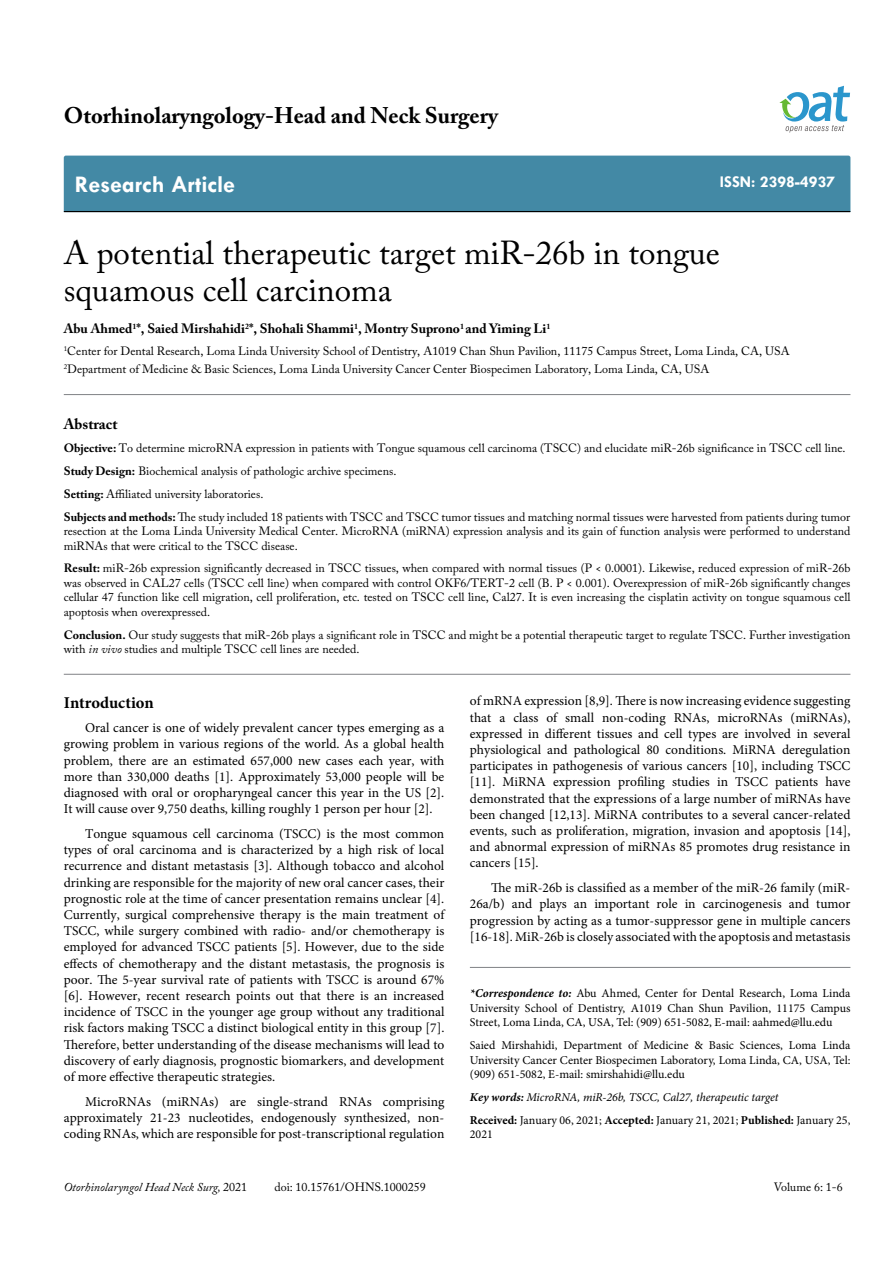
<style>
.page{position:relative;width:893px;height:1263px;background:#fff}
.page>*{position:absolute;margin:0;border:0;box-sizing:border-box;transform-origin:0 0}
.t1{font:33px/37.5px "Adobe Caslon Pro";color:#000}
.t2{font:700 24px "Tw Cen";color:#fff}
.t3{font:700 22.5px "Adobe Caslon Pro";color:#000}
.t4{font:700 16.5px "Tw Cen";color:#fff}
.t5{font:700 16.5px "Minion Pro";letter-spacing:-.005em;color:#000}
.t6{font:700 15px "Adobe Caslon Pro";color:#000}
.t7{font:13.5px/16.2px "Minion Pro";color:#000;text-align:justify}
.t8{font:700 13.5px "Adobe Caslon Pro";color:#000}
.t9{font:12px/14.4px "Adobe Caslon Pro";color:#000}
.t10{font:12px/14.4px "Minion Pro";color:#000;text-align:justify}
.t11{font:italic 12px/23px "Minion Pro";letter-spacing:-.005em;color:#000}
.t12{font:italic 12px "Adobe Caslon Pro";color:#000}
.s1{font-weight:700}
.s2{font-style:italic}
.s3{font-style:normal}
.s4{font-weight:700;font-style:italic}
.s5{font-weight:700;font-style:normal}
</style>
<div class="page">
<div style="left:64px;top:156px;width:786px;height:55px;background:#4389a5"></div>
<hr style="left:64px;top:211px;width:786px;height:1px;background:#000">
<svg style="left:779px;top:86px;width:71px;height:47px"></svg>
<hr style="left:64px;top:674px;width:786px;height:1px;background:#808285">
<hr style="left:64px;top:394px;width:786px;height:1px;background:#808285">
<hr style="left:470px;top:967px;width:380px;height:1px;background:#808285">
<h3 class="t3" style="left:64px;top:102px;width:435px">Otorhinolaryngology-Head and Neck Surgery</h3>
<h2 class="t2" style="left:75px;top:170px;width:162px">Research Article</h2>
<p class="t4" style="left:720px;top:172px;width:117px">ISSN: 2398-4937</p>
<h1 class="t1" style="left:64px;top:233px;width:658px">A potential therapeutic target miR-26b in tongue squamous cell carcinoma</h1>
<p class="t8" style="left:64px;top:320px;width:488px">Abu Ahmed<sup>1</sup>*, Saied Mirshahidi<sup>2</sup>*, Shohali Shammi<sup>1</sup>, Montry Suprono<sup>1</sup> and Yiming Li<sup>1</sup></p>
<p class="t9" style="left:64px;top:342px;width:727px;line-height:18px"><sup>1</sup>Center for Dental Research, Loma Linda University School of Dentistry, A1019 Chan Shun Pavilion, 11175 Campus Street, Loma Linda, CA, USA<br><sup>2</sup>Department of Medicine &amp; Basic Sciences, Loma Linda University Cancer Center Biospecimen Laboratory, Loma Linda, CA, USA</p>
<p class="t6" style="left:64px;top:415px;width:55px">Abstract</p>
<p class="t9" style="left:64px;top:436px;width:788px;line-height:23px"><span class="s1">Objective:</span> To determine microRNA expression in patients with Tongue squamous cell carcinoma (TSCC) and elucidate miR-26b significance in TSCC cell line.<br><span class="s1">Study Design:</span> Biochemical analysis of pathologic archive specimens.<br><span class="s1">Setting:</span> Affiliated university laboratories.<br><span class="s1">Subjects and methods:</span> The study included 18 patients with TSCC and TSCC tumor tissues and matching normal tissues were harvested from patients during tumor</p>
<p class="t9" style="left:64px;top:524px;width:788px">resection at the Loma Linda University Medical Center. MicroRNA (miRNA) expression analysis and its gain of function analysis were performed to understand miRNAs that were critical to the TSCC disease.</p>
<p class="t9" style="left:64px;top:561px;width:788px;text-align:justify"><span class="s1">Result:</span> miR-26b expression significantly decreased in TSCC tissues, when compared with normal tissues (P &lt; 0.0001). Likewise, reduced expression of miR-26b was observed in CAL27 cells (TSCC cell line) when compared with control OKF6/TERT-2 cell (B. P &lt; 0.001). Overexpression of miR-26b significantly changes cellular 47 function like cell migration, cell proliferation, etc. tested on TSCC cell line, Cal27. It is even increasing the cisplatin activity on tongue squamous cell apoptosis when overexpressed.</p>
<p class="t9" style="left:64px;top:627px;width:788px"><span class="s1">Conclusion.</span> Our study suggests that miR-26b plays a significant role in TSCC and might be a potential therapeutic target to regulate TSCC. Further investigation with <span class="s2">in vivo</span> studies and multiple TSCC cell lines are needed.</p>
<p class="t5" style="left:64px;top:691px;width:91px">Introduction</p>
<p class="t7" style="left:64px;top:720px;width:382px;text-indent:21px">Oral cancer is one of widely prevalent cancer types emerging as a growing problem in various regions of the world. As a global health problem, there are an estimated 657,000 new cases each year, with more than 330,000 deaths [1]. Approximately 53,000 people will be diagnosed with oral or oropharyngeal cancer this year in the US [2].<br>It will cause over 9,750 deaths, killing roughly 1 person per hour [2].</p>
<p class="t7" style="left:64px;top:826px;width:382px;text-indent:21px">Tongue squamous cell carcinoma (TSCC) is the most common types of oral carcinoma and is characterized by a high risk of local recurrence and distant metastasis [3]. Although tobacco and alcohol drinking are responsible for the majority of new oral cancer cases, their prognostic role at the time of cancer presentation remains unclear [4].<br>Currently, surgical comprehensive therapy is the main treatment of TSCC, while surgery combined with radio- and/or chemotherapy is employed for advanced TSCC patients [5]. However, due to the side effects of chemotherapy and the distant metastasis, the prognosis is poor. The 5-year survival rate of patients with TSCC is around 67% [6]. However, recent research points out that there is an increased incidence of TSCC in the younger age group without any traditional risk factors making TSCC a distinct biological entity in this group [7].<br>Therefore, better understanding of the disease mechanisms will lead to discovery of early diagnosis, prognostic biomarkers, and development of more effective therapeutic strategies.</p>
<p class="t7" style="left:64px;top:1093px;width:382px;text-indent:21px">MicroRNAs (miRNAs) are single-strand RNAs comprising approximately 21-23 nucleotides, endogenously synthesized, non&shy;coding RNAs, which are responsible for post-transcriptional regulation</p>
<p class="t12" style="left:64px;top:1180px;width:185px">Otorhinolaryngol Head Neck Surg, <span class="s3">2021</span></p>
<p class="t9" style="left:274px;top:1180px;width:153px">doi: 10.15761/OHNS.1000259</p>
<p class="t7" style="left:470px;top:693px;width:382px">of mRNA expression [8,9]. There is now increasing evidence suggesting that a class of small non-coding RNAs, microRNAs (miRNAs), expressed in different tissues and cell types are involved in several physiological and pathological 80 conditions. MiRNA deregulation participates in pathogenesis of various cancers [10], including TSCC [11]. MiRNA expression profiling studies in TSCC patients have demonstrated that the expressions of a large number of miRNAs have been changed [12,13]. MiRNA contributes to a several cancer-related events, such as proliferation, migration, invasion and apoptosis [14], and abnormal expression of miRNAs 85 promotes drug resistance in cancers [15].</p>
<p class="t7" style="left:470px;top:880px;width:382px;text-indent:21px">The miR-26b is classified as a member of the miR-26 family (miR-26a/b) and plays an important role in carcinogenesis and tumor progression by acting as a tumor-suppressor gene in multiple cancers [16-18]. MiR-26b is closely associated with the apoptosis and metastasis</p>
<p class="t10" style="left:470px;top:986px;width:382px"><span class="s4">*Correspondence to:</span> Abu Ahmed, Center for Dental Research, Loma Linda University School of Dentistry, A1019 Chan Shun Pavilion, 11175 Campus Street, Loma Linda, CA, USA, Tel: (909) 651-5082, E-mail: aahmed@llu.edu</p>
<p class="t10" style="left:470px;top:1038px;width:382px">Saied Mirshahidi, Department of Medicine &amp; Basic Sciences, Loma Linda University Cancer Center Biospecimen Laboratory, Loma Linda, CA, USA, Tel: (909) 651-5082, E-mail: smirshahidi@llu.edu</p>
<p class="t11" style="left:470px;top:1085px;width:382px"><span class="s1">Key words:</span> MicroRNA, miR-26b, TSCC, Cal27, therapeutic target<br><span class="s5">Received:</span> <span class="s3">January 06, 2021;</span> <span class="s5">Accepted:</span> <span class="s3">January 21, 2021;</span> <span class="s5">Published:</span> <span class="s3">January 25,</span></p>
<p class="t10" style="left:470px;top:1127px;width:25px">2021</p>
<p class="t9" style="left:774px;top:1180px;width:71px">Volume 6: 1-6</p>
</div>
